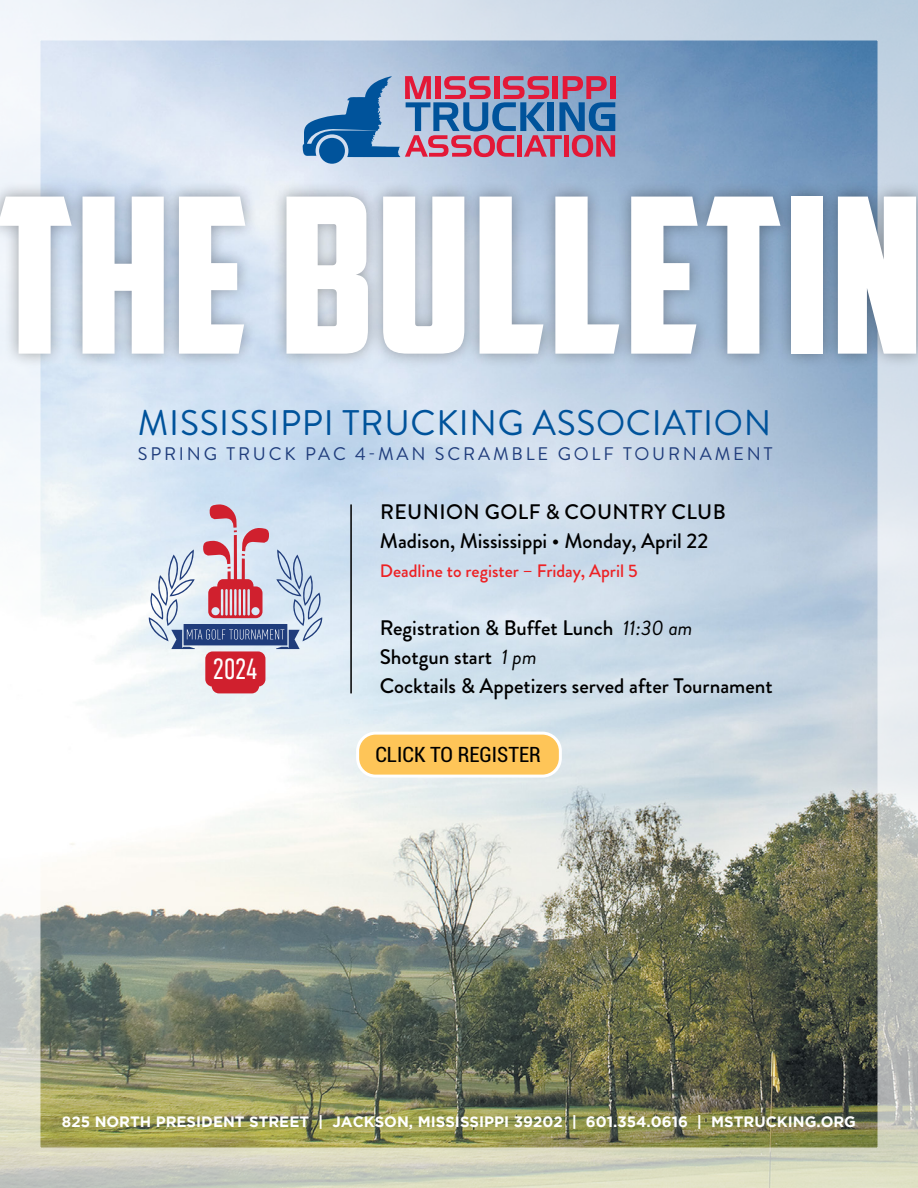
<style>
.page{position:relative;width:918px;height:1188px;background:#fff}
.page>*{position:absolute;margin:0;border:0;box-sizing:border-box;transform-origin:0 0}
.t1{font:216.6px "American Captain";letter-spacing:.01em;color:#fff}
.t2{font:35.55px "Brandon Grotesque";letter-spacing:.02em;color:#00539b}
.t3{font:300 29.25px "DIN Condensed";color:#fff}
.t4{font:500 21px/29px "Brandon Grotesque";color:#000}
.t5{font:condensed 21px "Roboto";color:#000}
.t6{font:18.15px "Brandon Grotesque";letter-spacing:.155em;color:#203d7c}
.t7{font:500 18px "Brandon Grotesque";color:#ed2124}
.t8{font:700 15px "Gotham";color:#fff}
.s1{font-weight:400;font-style:italic}
</style>
<div class="page">
<img style="left:41px;top:41px;width:836px;height:1106px">
<div style="left:0;top:0;width:918px;height:1188px;border:40px solid #fff"></div>
<div style="left:0;top:181px;width:918px;height:187px;background:#000;opacity:.35"></div>
<svg style="left:149px;top:504px;width:173px;height:189px;background:#c7b9c9"></svg>
<hr style="left:350px;top:504px;width:2px;height:189px;background:#000">
<div style="left:358px;top:733px;width:202px;height:43px;background:#fec558;border-radius:18px"></div>
<div style="left:356px;top:732px;width:206px;height:46px;border:3px solid #fff;border-radius:18px"></div>
<div style="left:319px;top:138px;width:26px;height:26px;background:#00539b;border-radius:50%"></div>
<svg style="left:303px;top:76px;width:312px;height:81px;background:#8a86ad"></svg>
<h1 class="t1" style="left:-5px;top:146px;width:929px">THE BULLETIN</h1>
<h2 class="t2" style="left:138px;top:399px;width:635px">MISSISSIPPI TRUCKING ASSOCIATION</h2>
<p class="t6" style="left:138px;top:441px;width:636px">SPRING TRUCK PAC 4-MAN SCRAMBLE GOLF TOURNAMENT</p>
<h3 class="t3" style="left:213px;top:653px;width:47px">2024</h3>
<p class="t4" style="left:380px;top:498px;width:347px">REUNION GOLF &amp; COUNTRY CLUB<br>Madison, Mississippi • Monday, April 22</p>
<p class="t7" style="left:380px;top:558px;width:259px">Deadline to register – Friday, April 5</p>
<p class="t4" style="left:380px;top:614px;width:394px">Registration &amp; Buffet Lunch <span class="s1">11:30 am<br></span>Shotgun start <span class="s1">1 pm<br></span>Cocktails &amp; Appetizers served after Tournament</p>
<p class="t5" style="left:375px;top:740px;width:167px">CLICK TO REGISTER</p>
<p class="t8" style="left:62px;top:1113px;width:796px">825 NORTH PRESIDENT STREET | JACKSON, MISSISSIPPI 39202 | 601.354.0616 | MSTRUCKING.ORG</p>
</div>
